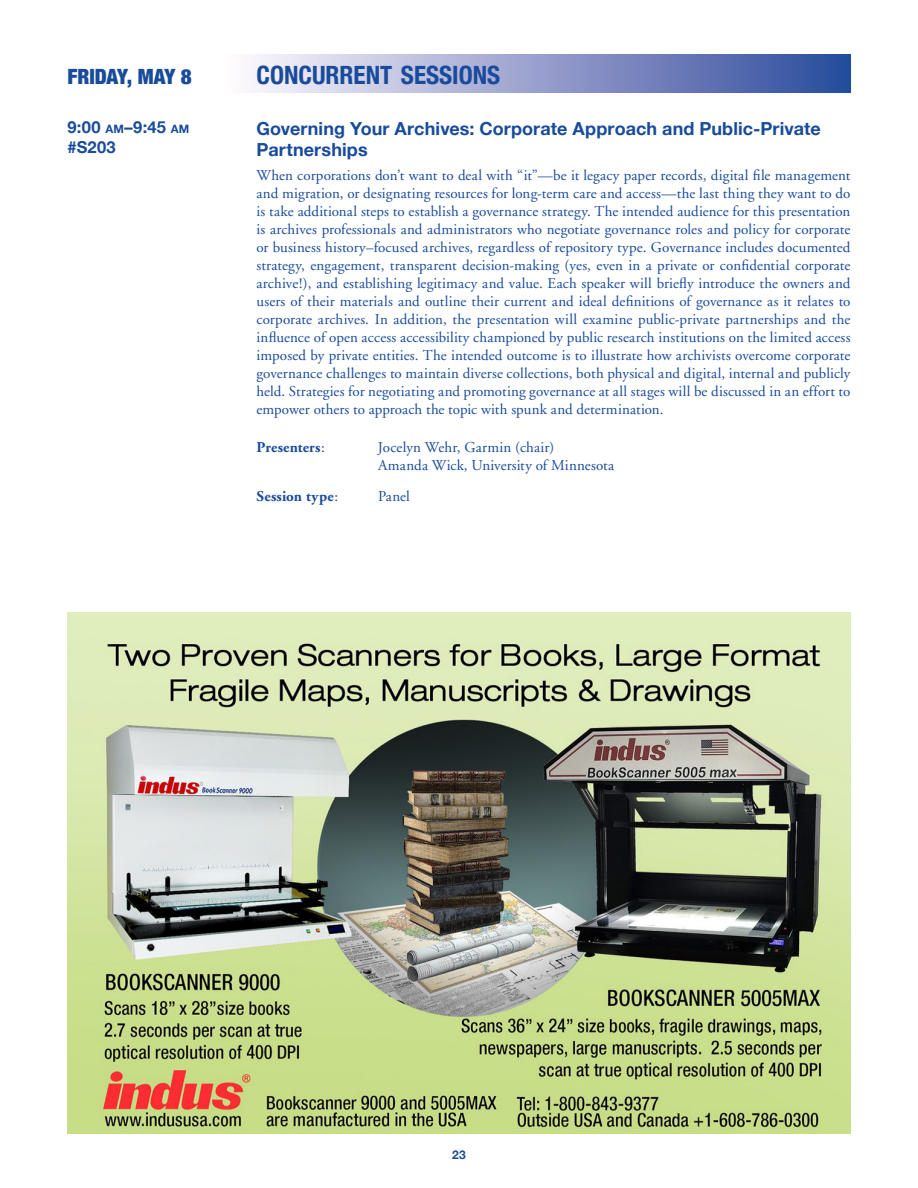
<style>
.page{position:relative;width:918px;height:1188px;background:#fff}
.page>*{position:absolute;margin:0;border:0;box-sizing:border-box;transform-origin:0 0}
.Right_Main_Session_H{font:700 condensed 25.2px "Helvetica Neue";color:#194b9b}
.Right_Main_Session_H-2{font:900 condensed 21px "Helvetica Neue";letter-spacing:-.005em;color:#194b9b}
._00_Session_Name_SpA{font:700 18px/21px "Helvetica Neue";letter-spacing:.005em;color:#194b9b}
._00_Session_Date___T{font:700 16.5px "Helvetica Neue";color:#194b9b}
._00_Session_Date___T-2{font:700 16.5px "Helvetica Neue";color:#194b9b}
._01_ParagraphText_p4{font:15px/18px "Adobe Garamond";color:#194b9b;text-align:justify}
._04_Instructor_10Pt{font:15px "Adobe Garamond";letter-spacing:.01em;color:#194b9b}
._03_Instructor_10Pt{font:15px "Adobe Garamond";letter-spacing:.01em;color:#194b9b}
._03_Instructor_10Pt-2{font:700 15px "Adobe Garamond";letter-spacing:.01em;color:#194b9b}
.t1{font:700 12px "Helvetica Neue";color:#194b9b}
.s1{font-style:inherit}
.s2{font-size:11.55px}
.s3{font-weight:400}
</style>
<div class="page">
<svg style="left:252px;top:54px;width:598px;height:39px"></svg>
<img style="left:68px;top:613px;width:782px;height:521px">
<p class="Right_Main_Session_H-2" style="left:68px;top:59px;width:126px">FRIDAY, MAY 8</p>
<p class="Right_Main_Session_H" style="left:256px;top:54px;width:245px">CONCURRENT SESSIONS</p>
<p class="_00_Session_Date___T" style="left:68px;top:114px;width:123px"><span class="s1">9:00</span> <span class="s2">AM</span>–9:45 <span class="s2">AM</span></p>
<p class="_00_Session_Date___T-2" style="left:68px;top:134px;width:50px">#S203</p>
<p class="_00_Session_Name_SpA" style="left:256px;top:118px;width:566px">Governing Your Archives: Corporate Approach and Public-Private<br>Partnerships</p>
<p class="_01_ParagraphText_p4" style="left:256px;top:167px;width:596px">When corporations don’t want to deal with “it”—be it legacy paper records, digital file management and migration, or designating resources for long-term care and access—the last thing they want to do is take additional steps to establish a governance strategy. The intended audience for this presentation is archives professionals and administrators who negotiate governance roles and policy for corporate or business history–focused archives, regardless of repository type. Governance includes documented strategy, engagement, transparent decision-making (yes, even in a private or confidential corporate archive!), and establishing legitimacy and value. Each speaker will briefly introduce the owners and users of their materials and outline their current and ideal definitions of governance as it relates to corporate archives. In addition, the presentation will examine public-private partnerships and the influence of open access accessibility championed by public research institutions on the limited access imposed by private entities. The intended outcome is to illustrate how archivists overcome corporate governance challenges to maintain diverse collections, both physical and digital, internal and publicly held. Strategies for negotiating and promoting governance at all stages will be discussed in an effort to empower others to approach the topic with spunk and determination.</p>
<p class="_03_Instructor_10Pt-2" style="left:256px;top:439px;width:70px">Presenters<span class="s3">:</span></p>
<p class="_03_Instructor_10Pt" style="left:378px;top:439px;width:178px">Jocelyn Wehr, Garmin (chair)</p>
<p class="_04_Instructor_10Pt" style="left:378px;top:457px;width:238px">Amanda Wick, University of Minnesota</p>
<p class="_03_Instructor_10Pt-2" style="left:256px;top:488px;width:83px">Session type<span class="s3">:</span></p>
<p class="_03_Instructor_10Pt" style="left:378px;top:488px;width:33px">Panel</p>
<p class="t1" style="left:452px;top:1145px;width:15px">23</p>
</div>
